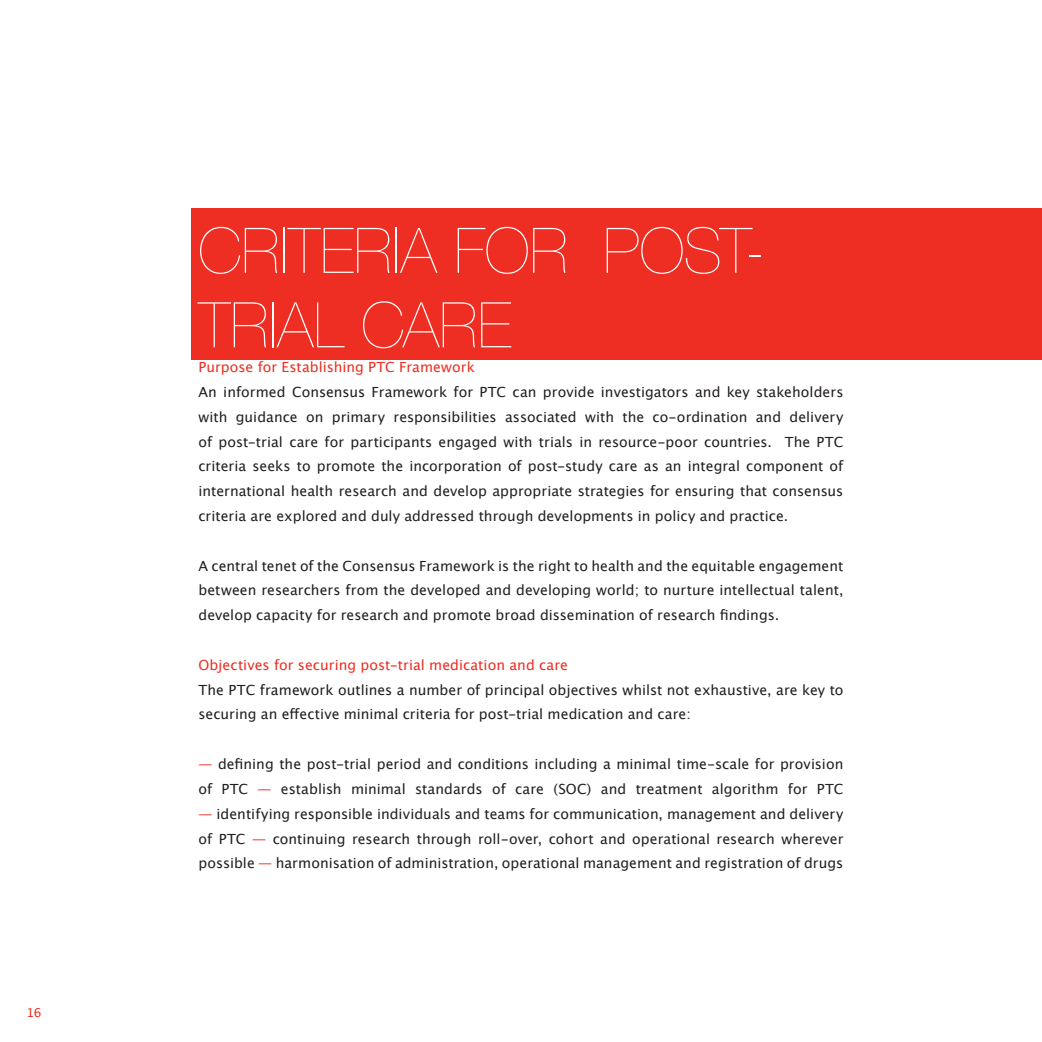
<style>
.page{position:relative;width:1042px;height:1042px;background:#fff}
.page>*{position:absolute;margin:0;border:0;box-sizing:border-box;transform-origin:0 0}
.Headline{font:200 63px/74.4px "Helvetica Neue";color:#fff}
.body{font:14px/24.8px "Lucida Grande";letter-spacing:.005em;color:#231f20;text-align:justify}
.sub_head{font:14px "Lucida Grande";letter-spacing:.005em;color:#ee2e22}
.t1{font:12.25px "Lucida Grande";color:#ee2e22}
.s1{color:#ee2e22}
</style>
<div class="page">
<div style="left:192px;top:208px;width:850px;height:152px;background:#ee2e22"></div>
<p class="t1" style="left:26px;top:1006px;width:17px">16</p>
<p class="Headline" style="left:198px;top:213px;width:568px">CRITERIA FOR POST-<br>TRIAL CARE</p>
<p class="sub_head" style="left:198px;top:359px;width:278px">Purpose for Establishing PTC Framework</p>
<p class="body" style="left:198px;top:380px;width:646px">An informed Consensus Framework for PTC can provide investigators and key stakeholders with guidance on primary responsibilities associated with the co-ordination and delivery of post-trial care for participants engaged with trials in resource-poor countries. The PTC criteria seeks to promote the incorporation of post-study care as an integral component of international health research and develop appropriate strategies for ensuring that consensus criteria are explored and duly addressed through developments in policy and practice.</p>
<p class="body" style="left:198px;top:553px;width:646px">A central tenet of the Consensus Framework is the right to health and the equitable engagement between researchers from the developed and developing world; to nurture intellectual talent, develop capacity for research and promote broad dissemination of research findings.</p>
<p class="sub_head" style="left:198px;top:657px;width:371px">Objectives for securing post-trial medication and care</p>
<p class="body" style="left:198px;top:677px;width:646px">The PTC framework outlines a number of principal objectives whilst not exhaustive, are key to securing an effective minimal criteria for post-trial medication and care:</p>
<p class="body" style="left:198px;top:752px;width:646px"><span class="s1">—</span> defining the post-trial period and conditions including a minimal time-scale for provision of PTC <span class="s1">—</span> establish minimal standards of care (SOC) and treatment algorithm for PTC</p>
<p class="body" style="left:198px;top:801px;width:646px"><span class="s1">—</span> identifying responsible individuals and teams for communication, management and delivery of PTC <span class="s1">—</span> continuing research through roll-over, cohort and operational research wherever possible <span class="s1">—</span> harmonisation of administration, operational management and registration of drugs</p>
</div>
